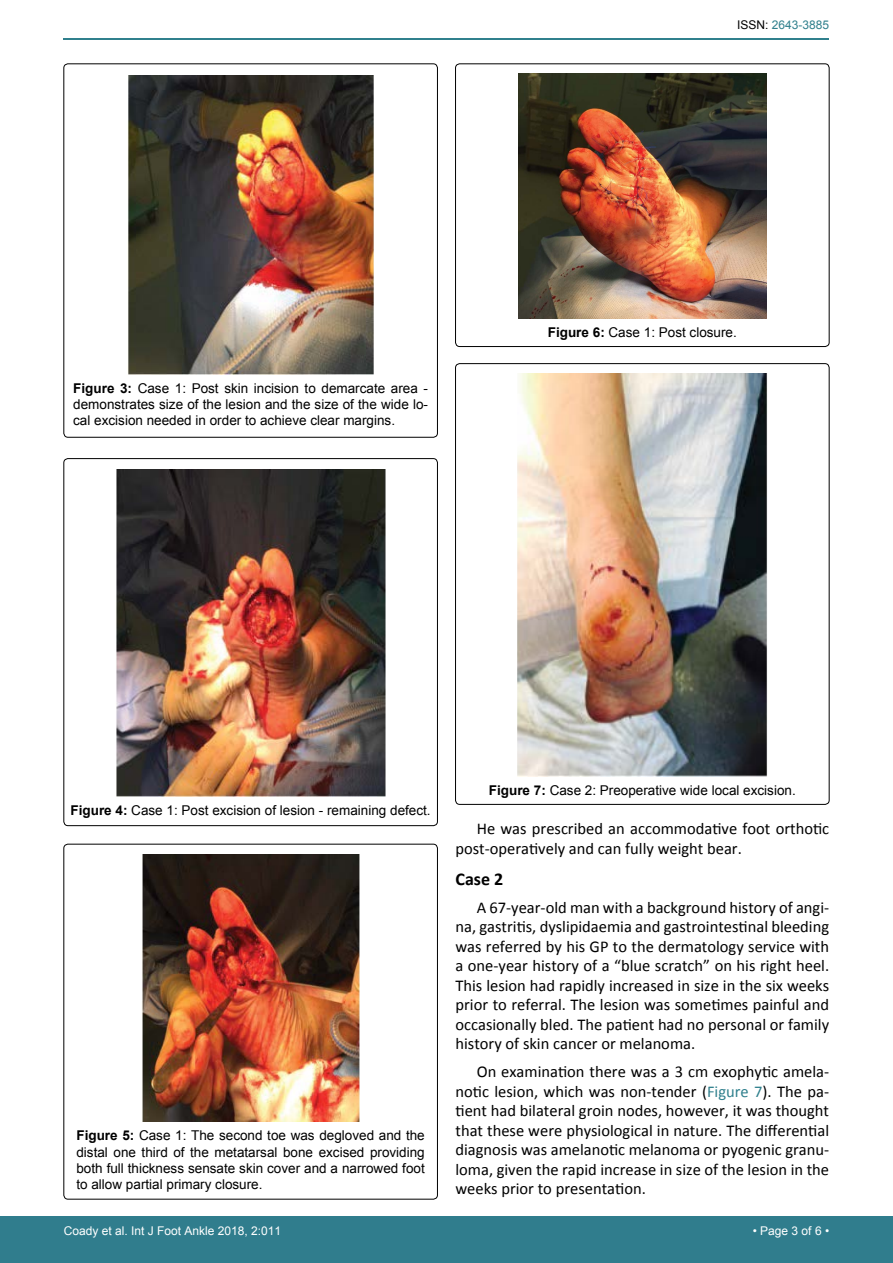
<style>
.page{position:relative;width:893px;height:1263px;background:#fff}
.page>*{position:absolute;margin:0;border:0;box-sizing:border-box;transform-origin:0 0}
.t1{font:700 18px "Calibri";color:#000}
.t2{font:16.5px/19.5px "Calibri";color:#000;text-align:justify}
.t3{font:13.5px/16.2px "Arial";color:#000;text-align:justify}
.t4{font:12px "Arial";color:#fff}
.t5{font:12px "Arial";color:#30808d}
.s1{color:#000}
.s2{font-weight:700}
.s3{color:#30808d}
</style>
<div class="page">
<hr style="left:64px;top:38px;width:765px;height:2px;background:#30808d">
<div style="left:0;top:1217px;width:893px;height:46px;background:#307d8d"></div>
<div style="left:64px;top:64px;width:373px;height:373px;border:1px solid #000;border-radius:4px"></div>
<img style="left:128px;top:76px;width:245px;height:299px">
<div style="left:64px;top:459px;width:373px;height:367px;border:1px solid #000;border-radius:4px"></div>
<img style="left:116px;top:470px;width:269px;height:326px">
<div style="left:64px;top:844px;width:373px;height:355px;border:1px solid #000;border-radius:4px"></div>
<img style="left:142px;top:854px;width:217px;height:268px">
<div style="left:455px;top:64px;width:374px;height:283px;border:1px solid #000;border-radius:4px"></div>
<img style="left:518px;top:74px;width:248px;height:244px">
<img style="left:518px;top:373px;width:249px;height:403px">
<p class="t5" style="left:737px;top:17px;width:94px"><span class="s1">ISSN:</span> 2643-3885</p>
<p class="t3" style="left:73px;top:380px;width:356px"><span class="s2">Figure 3:</span> Case 1: Post skin incision to demarcate area - demonstrates size of the lesion and the size of the wide lo&shy;cal excision needed in order to achieve clear margins.</p>
<p class="t3" style="left:548px;top:324px;width:191px"><span class="s2">Figure 6:</span> Case 1: Post closure.</p>
<p class="t3" style="left:71px;top:802px;width:362px"><span class="s2">Figure 4:</span> Case 1: Post excision of lesion - remaining defect.</p>
<p class="t3" style="left:76px;top:1127px;width:350px"><span class="s2">Figure 5:</span> Case 1: The second toe was degloved and the distal one third of the metatarsal bone excised providing both full thickness sensate skin cover and a narrowed foot to allow partial primary closure.</p>
<p class="t3" style="left:489px;top:782px;width:308px"><span class="s2">Figure 7:</span> Case 2: Preoperative wide local excision.</p>
<p class="t2" style="left:455px;top:818px;width:375px;text-indent:21px">He was prescribed an accommodative foot orthotic post-operatively and can fully weight bear.</p>
<p class="t1" style="left:455px;top:867px;width:49px">Case 2</p>
<p class="t2" style="left:455px;top:897px;width:375px;text-indent:21px">A 67-year-old man with a background history of angi&shy;na, gastritis, dyslipidaemia and gastrointestinal bleeding was referred by his GP to the dermatology service with a one-year history of a “blue scratch” on his right heel.<br>This lesion had rapidly increased in size in the six weeks prior to referral. The lesion was sometimes painful and occasionally bled. The patient had no personal or family history of skin cancer or melanoma.</p>
<p class="t2" style="left:455px;top:1062px;width:375px;text-indent:21px">On examination there was a 3 cm exophytic amela&shy;notic lesion, which was non-tender (<span class="s3">Figure 7</span>). The pa&shy;tient had bilateral groin nodes, however, it was thought that these were physiological in nature. The differential diagnosis was amelanotic melanoma or pyogenic granu&shy;loma, given the rapid increase in size of the lesion in the weeks prior to presentation.</p>
<p class="t4" style="left:64px;top:1223px;width:219px">Coady et al. Int J Foot Ankle 2018, 2:011</p>
<p class="t4" style="left:753px;top:1223px;width:78px">• Page 3 of 6 •</p>
</div>
